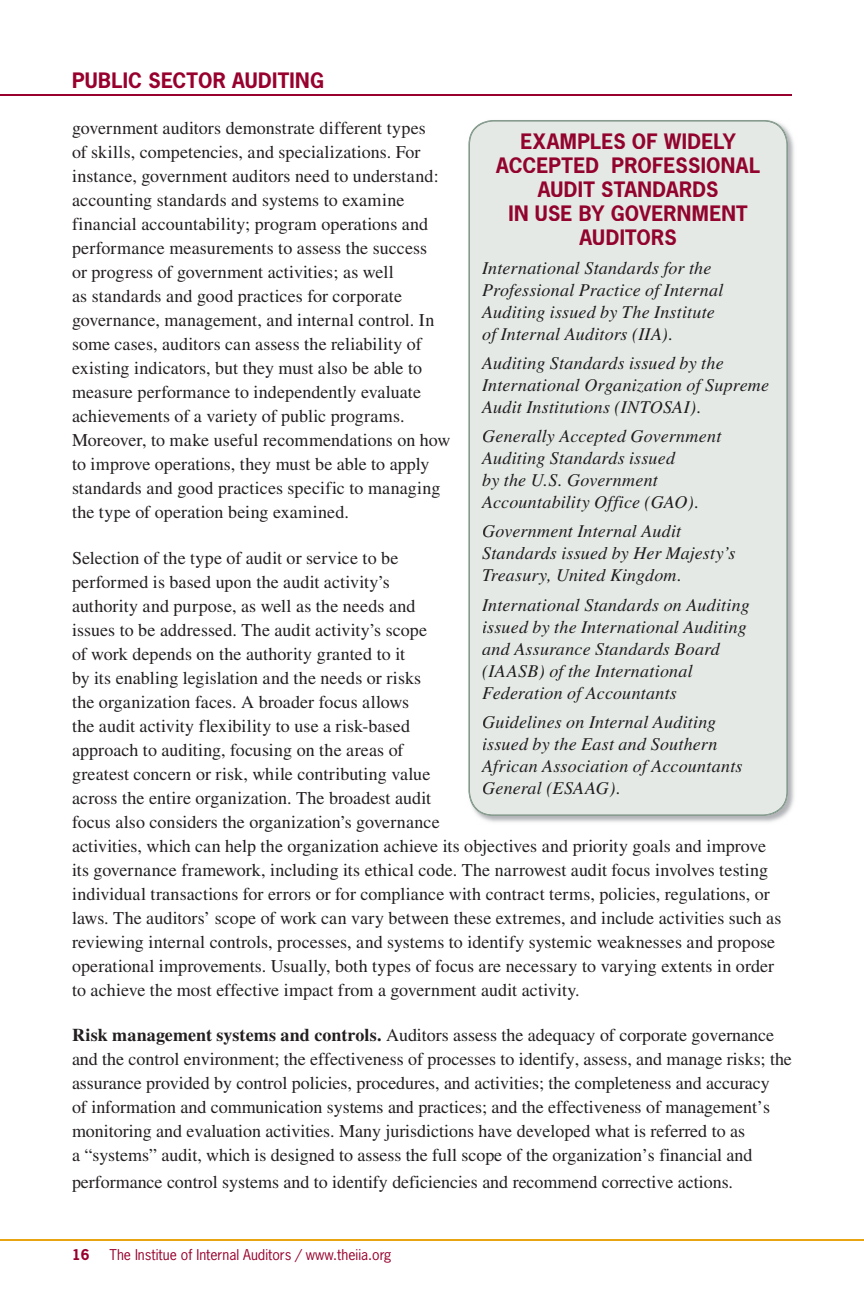
<style>
.page{position:relative;width:864px;height:1296px;background:#fff}
.page>*{position:absolute;margin:0;border:0;box-sizing:border-box;transform-origin:0 0}
.t1{font:700 20px/24px "News Gothic";letter-spacing:.015em;color:#92032d;text-align:center}
.t2{font:700 20px "News Gothic";letter-spacing:.015em;color:#98012d}
.t3{font:18px/24px "Times";color:#231f20}
.t4{font:italic 18px/22px "Times";letter-spacing:.01em;color:#1f1d1e}
.t5{font:14px "News Gothic";color:#98012d}
.t6{font:700 14px "News Gothic";color:#98012d}
.s1{font-weight:700}
</style>
<div class="page">
<hr style="left:0;top:94px;width:792px;height:2px;background:#98012d">
<hr style="left:0;top:1239px;width:864px;height:2px;background:#e7a512">
<img style="left:468px;top:130px;width:326px;height:692px">
<div style="left:469px;top:121px;width:318px;height:694px;background:#e4e9e6"></div>
<p class="t2" style="left:72px;top:68px;width:254px">PUBLIC SECTOR AUDITING</p>
<p class="t3" style="left:72px;top:116px;width:380px">government auditors demonstrate different types<br>of skills, competencies, and specializations. For instance, government auditors need to understand: accounting standards and systems to examine financial accountability; program operations and performance measurements to assess the success<br>or progress of government activities; as well<br>as standards and good practices for corporate governance, management, and internal control. In some cases, auditors can assess the reliability of existing indicators, but they must also be able to measure performance to independently evaluate achievements of a variety of public programs.<br>Moreover, to make useful recommendations on how to improve operations, they must be able to apply standards and good practices specific to managing the type of operation being examined.</p>
<p class="t3" style="left:72px;top:546px;width:711px">Selection of the type of audit or service to be<br>performed is based upon the audit activity’s<br>authority and purpose, as well as the needs and<br>issues to be addressed. The audit activity’s scope<br>of work depends on the authority granted to it<br>by its enabling legislation and the needs or risks<br>the organization faces. A broader focus allows<br>the audit activity flexibility to use a risk-based<br>approach to auditing, focusing on the areas of<br>greatest concern or risk, while contributing value<br>across the entire organization. The broadest audit<br>focus also considers the organization’s governance<br>activities, which can help the organization achieve its objectives and priority goals and improve its governance framework, including its ethical code. The narrowest audit focus involves testing individual transactions for errors or for compliance with contract terms, policies, regulations, or laws. The auditors’ scope of work can vary between these extremes, and include activities such as reviewing internal controls, processes, and systems to identify systemic weaknesses and propose operational improvements. Usually, both types of focus are necessary to varying extents in order to achieve the most effective impact from a government audit activity.</p>
<p class="t3" style="left:72px;top:1023px;width:721px"><span class="s1">Risk management systems and controls.</span> Auditors assess the adequacy of corporate governance and the control environment; the effectiveness of processes to identify, assess, and manage risks; the assurance provided by control policies, procedures, and activities; the completeness and accuracy<br>of information and communication systems and practices; and the effectiveness of management’s monitoring and evaluation activities. Many jurisdictions have developed what is referred to as<br>a “systems” audit, which is designed to assess the full scope of the organization’s financial and</p>
<p class="t3" style="left:72px;top:1170px;width:663px">performance control systems and to identify deficiencies and recommend corrective actions.</p>
<p class="t1" style="left:496px;top:129px;width:266px">EXAMPLES OF WIDELY<br>ACCEPTED PROFESSIONAL<br>AUDIT STANDARDS<br>IN USE BY GOVERNMENT<br>AUDITORS</p>
<p class="t4" style="left:482px;top:257px;width:243px">International Standards for the<br>Professional Practice of Internal<br>Auditing issued by The Institute of Internal Auditors (IIA).</p>
<p class="t4" style="left:482px;top:352px;width:289px">Auditing Standards issued by the<br>International Organization of Supreme<br>Audit Institutions (INTOSAI).</p>
<p class="t4" style="left:482px;top:425px;width:241px">Generally Accepted Government<br>Auditing Standards issued<br>by the U.S. Government<br>Accountability Office (GAO).</p>
<p class="t4" style="left:482px;top:520px;width:255px">Government Internal Audit<br>Standards issued by Her Majesty’s<br>Treasury, United Kingdom.</p>
<p class="t4" style="left:482px;top:594px;width:269px">International Standards on Auditing issued by the International Auditing and Assurance Standards Board (IAASB) of the International<br>Federation of Accountants</p>
<p class="t4" style="left:482px;top:711px;width:262px">Guidelines on Internal Auditing issued by the East and Southern<br>African Association of Accountants<br>General (ESAAG).</p>
<p class="t6" style="left:72px;top:1245px;width:19px">16</p>
<p class="t5" style="left:110px;top:1245px;width:284px">The Institue of Internal Auditors / www.theiia.org</p>
</div>
